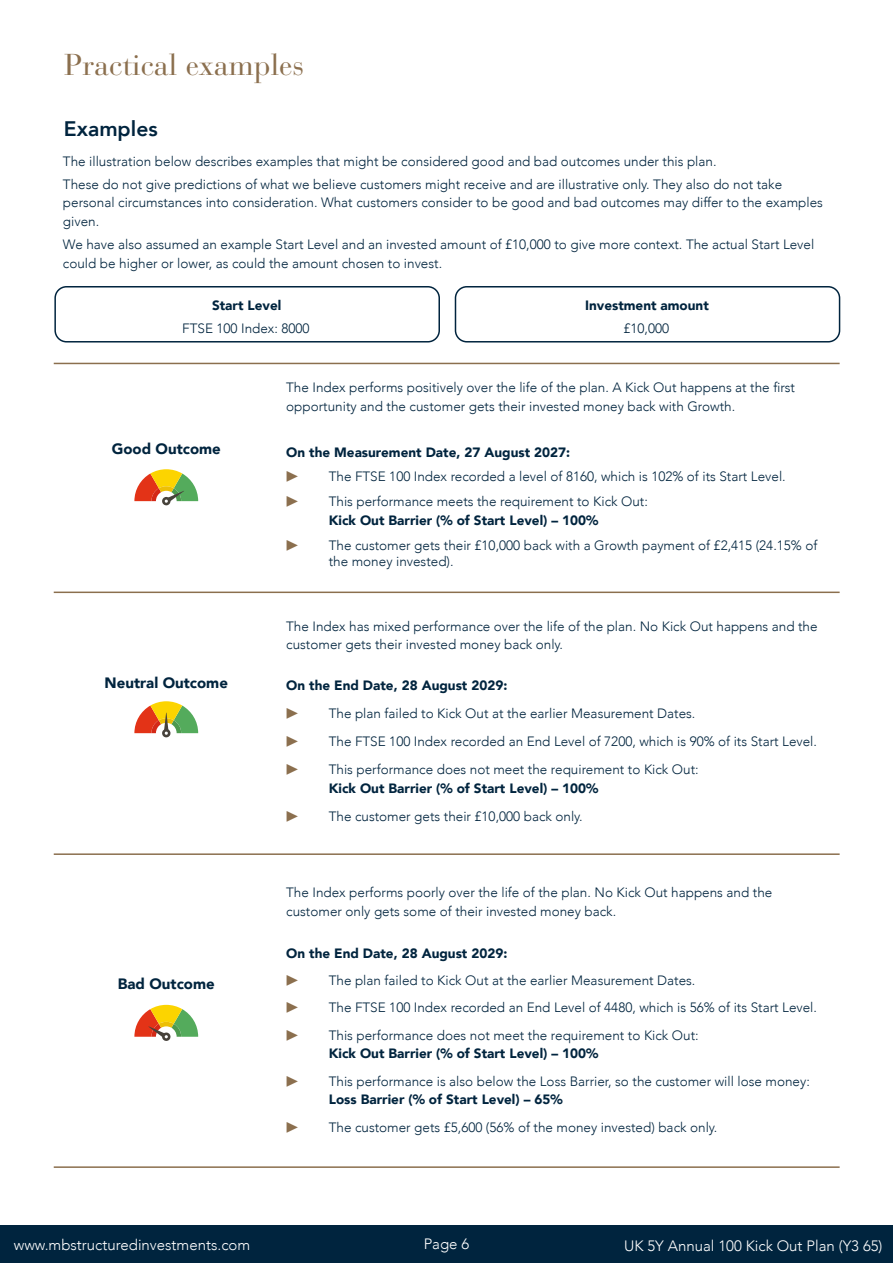
<style>
.page{position:relative;width:893px;height:1263px;background:#fff}
.page>*{position:absolute;margin:0;border:0;box-sizing:border-box;transform-origin:0 0}
.t1{font:30px "Bauer Bodoni Std";color:#8b6f4e}
.t2{font:800 21px "Avenir";color:#00243e}
.t3{font:300 15px "Avenir";color:#fff}
.t4{font:900 15px "Avenir";color:#00243e}
.t5{font:300 13.5px/18.8px "Avenir";color:#00243e}
.t6{font:900 13.5px "Avenir";color:#00243e}
.t7{font:13.5px "Source Sans Pro";color:#8b6f4e}
</style>
<div class="page">
<div style="left:0;top:1225px;width:893px;height:38px;background:#00243e"></div>
<div style="left:54px;top:286px;width:386px;height:56px;border:2px solid #00243e;border-radius:11px"></div>
<div style="left:455px;top:286px;width:385px;height:56px;border:2px solid #00243e;border-radius:11px"></div>
<svg style="left:134px;top:469px;width:64px;height:35px"></svg>
<svg style="left:134px;top:701px;width:64px;height:37px"></svg>
<svg style="left:134px;top:1005px;width:64px;height:36px"></svg>
<hr style="left:54px;top:363px;width:786px;height:1px;background:#8b6f4e">
<hr style="left:54px;top:591px;width:786px;height:2px;background:#8b6f4e">
<hr style="left:54px;top:853px;width:786px;height:2px;background:#8b6f4e">
<hr style="left:54px;top:1166px;width:786px;height:2px;background:#8b6f4e">
<h1 class="t1" style="left:64px;top:47px;width:241px">Practical examples</h1>
<h2 class="t2" style="left:64px;top:112px;width:95px">Examples</h2>
<p class="t5" style="left:63px;top:150px;width:721px;line-height:23px">The illustration below describes examples that might be considered good and bad outcomes under this plan.<br>These do not give predictions of what we believe customers might receive and are illustrative only. They also do not take</p>
<p class="t5" style="left:63px;top:193px;width:761px">personal circumstances into consideration. What customers consider to be good and bad outcomes may differ to the examples given.</p>
<p class="t5" style="left:63px;top:235px;width:753px">We have also assumed an example Start Level and an invested amount of £10,000 to give more context. The actual Start Level could be higher or lower, as could the amount chosen to invest.</p>
<p class="t6" style="left:212px;top:293px;width:71px">Start Level</p>
<p class="t5" style="left:182px;top:318px;width:129px">FTSE 100 Index: 8000</p>
<p class="t6" style="left:585px;top:293px;width:125px">Investment amount</p>
<p class="t5" style="left:623px;top:318px;width:47px">£10,000</p>
<p class="t4" style="left:112px;top:436px;width:111px">Good Outcome</p>
<p class="t4" style="left:105px;top:670px;width:125px">Neutral Outcome</p>
<p class="t4" style="left:118px;top:971px;width:98px">Bad Outcome</p>
<p class="t5" style="left:286px;top:378px;width:510px">The Index performs positively over the life of the plan. A Kick Out happens at the first opportunity and the customer gets their invested money back with Growth.</p>
<p class="t6" style="left:286px;top:440px;width:285px">On the Measurement Date, 27 August 2027:</p>
<p class="t7" style="left:286px;top:468px;width:14px">▶</p>
<p class="t5" style="left:329px;top:467px;width:458px">The FTSE 100 Index recorded a level of 8160, which is 102% of its Start Level.</p>
<p class="t7" style="left:286px;top:493px;width:14px">▶</p>
<p class="t5" style="left:329px;top:492px;width:321px">This performance meets the requirement to Kick Out:</p>
<p class="t6" style="left:329px;top:509px;width:271px">Kick Out Barrier (% of Start Level) – 100%</p>
<p class="t7" style="left:286px;top:536px;width:14px">▶</p>
<p class="t5" style="left:329px;top:537px;width:490px;line-height:16.2px">The customer gets their £10,000 back with a Growth payment of £2,415 (24.15% of the money invested).</p>
<p class="t5" style="left:286px;top:618px;width:533px;line-height:18px">The Index has mixed performance over the life of the plan. No Kick Out happens and the customer gets their invested money back only.</p>
<p class="t6" style="left:286px;top:673px;width:223px">On the End Date, 28 August 2029:</p>
<p class="t7" style="left:286px;top:705px;width:14px">▶</p>
<p class="t5" style="left:329px;top:704px;width:368px">The plan failed to Kick Out at the earlier Measurement Dates.</p>
<p class="t7" style="left:286px;top:733px;width:14px">▶</p>
<p class="t5" style="left:329px;top:732px;width:490px">The FTSE 100 Index recorded an End Level of 7200, which is 90% of its Start Level.</p>
<p class="t7" style="left:286px;top:761px;width:14px">▶</p>
<p class="t5" style="left:329px;top:760px;width:371px">This performance does not meet the requirement to Kick Out:</p>
<p class="t6" style="left:329px;top:777px;width:271px">Kick Out Barrier (% of Start Level) – 100%</p>
<p class="t7" style="left:286px;top:808px;width:14px">▶</p>
<p class="t5" style="left:329px;top:807px;width:255px">The customer gets their £10,000 back only.</p>
<p class="t5" style="left:286px;top:883px;width:488px">The Index performs poorly over the life of the plan. No Kick Out happens and the customer only gets some of their invested money back.</p>
<p class="t6" style="left:286px;top:941px;width:223px">On the End Date, 28 August 2029:</p>
<p class="t7" style="left:286px;top:972px;width:14px">▶</p>
<p class="t5" style="left:329px;top:971px;width:368px">The plan failed to Kick Out at the earlier Measurement Dates.</p>
<p class="t7" style="left:286px;top:999px;width:14px">▶</p>
<p class="t5" style="left:329px;top:998px;width:490px">The FTSE 100 Index recorded an End Level of 4480, which is 56% of its Start Level.</p>
<p class="t7" style="left:286px;top:1026px;width:14px">▶</p>
<p class="t5" style="left:329px;top:1025px;width:371px">This performance does not meet the requirement to Kick Out:</p>
<p class="t6" style="left:329px;top:1042px;width:271px">Kick Out Barrier (% of Start Level) – 100%</p>
<p class="t7" style="left:286px;top:1072px;width:14px">▶</p>
<p class="t5" style="left:329px;top:1071px;width:483px">This performance is also below the Loss Barrier, so the customer will lose money:</p>
<p class="t6" style="left:329px;top:1088px;width:235px">Loss Barrier (% of Start Level) – 65%</p>
<p class="t7" style="left:286px;top:1118px;width:14px">▶</p>
<p class="t5" style="left:329px;top:1117px;width:390px">The customer gets £5,600 (56% of the money invested) back only.</p>
<p class="t3" style="left:14px;top:1236px;width:238px">www.mbstructuredinvestments.com</p>
<p class="t3" style="left:424px;top:1235px;width:47px">Page 6</p>
<p class="t3" style="left:624px;top:1237px;width:260px">UK 5Y Annual 100 Kick Out Plan (Y3 65)</p>
</div>
